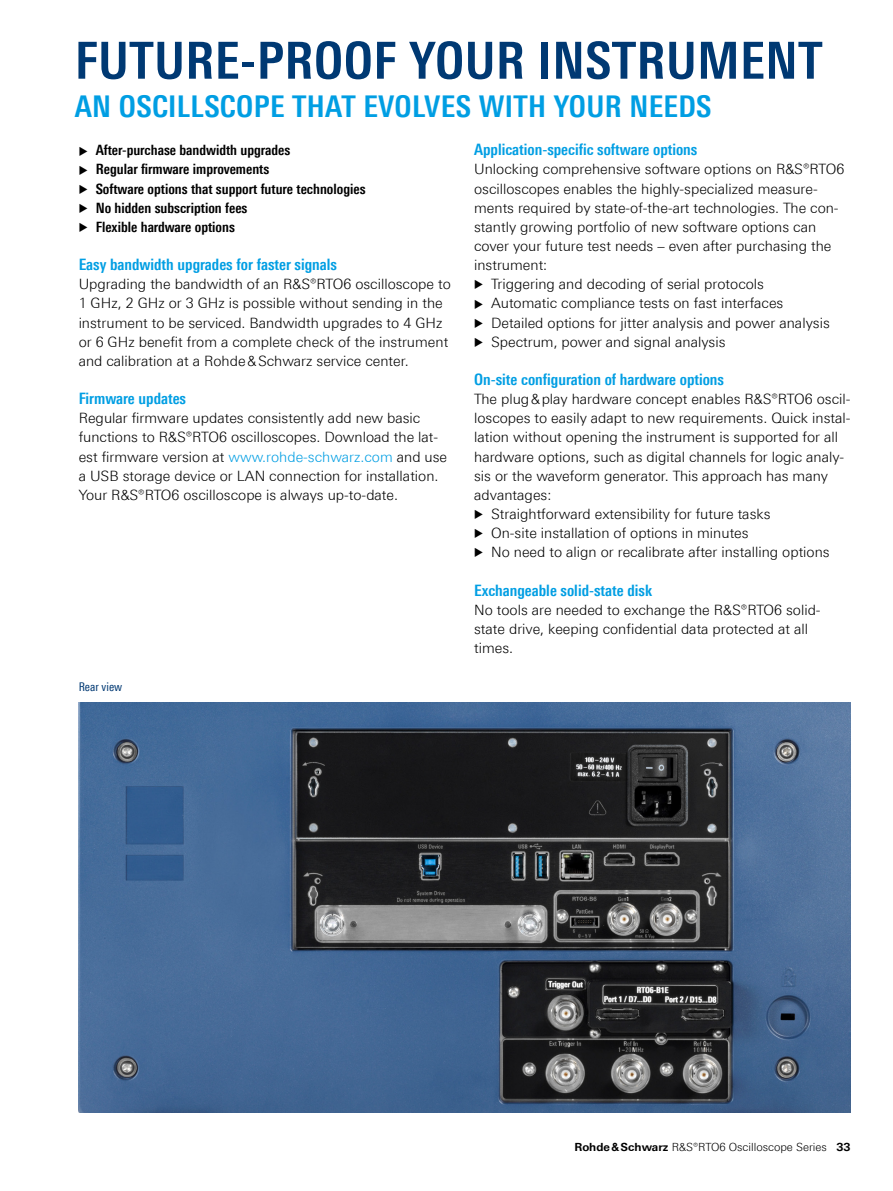
<style>
.page{position:relative;width:893px;height:1191px;background:#fff}
.page>*{position:absolute;margin:0;border:0;box-sizing:border-box;transform-origin:0 0}
.Seiten_Headline_34Pt_blauIVZ_Overview{font:700 condensed 51px "Linotype Universfor RS";letter-spacing:.01em;color:#003973}
.Seiten_Headline_20Pt_cyan{font:700 condensed 30px "Linotype Universfor RS";letter-spacing:.01em;color:#009ee3}
.Absatzfett_cyan{font:700 condensed 15.75px "Linotype Universfor RS";color:#009ee3}
.Haupttext_ohne_Abstand{font:300 14.25px/19.2px "Linotype Universfor RS";color:#000}
.t1{font:700 condensed 14.25px "Linotype Universfor RS";color:#000}
.Bildunterschrift{font:condensed 12px "Linotype Universfor RS";color:#003973}
.t2{font:300 11.25px "Linotype Universfor RS";color:#000}
.s1{font-weight:300;font-stretch:normal;font-size:11.4px}
.s2{font-size:11.4px}
.s3{color:#009ee3}
.s4{font-weight:700}
</style>
<div class="page">
<img style="left:79px;top:703px;width:771px;height:409px">
<p class="Seiten_Headline_34Pt_blauIVZ_Overview" style="left:75px;top:30px;width:749px">FUTURE-PROOF YOUR INSTRUMENT</p>
<p class="Seiten_Headline_20Pt_cyan" style="left:75px;top:88px;width:638px">AN OSCILLSCOPE THAT EVOLVES WITH YOUR NEEDS</p>
<p class="t1" style="left:79px;top:142px;width:213px"><span class="s1">▶</span> After-purchase bandwidth upgrades</p>
<p class="t1" style="left:79px;top:161px;width:192px"><span class="s1">▶</span> Regular firmware improvements</p>
<p class="t1" style="left:79px;top:180px;width:288px"><span class="s1">▶</span> Software options that support future technologies</p>
<p class="t1" style="left:79px;top:199px;width:170px"><span class="s1">▶</span> No hidden subscription fees</p>
<p class="t1" style="left:79px;top:218px;width:158px"><span class="s1">▶</span> Flexible hardware options</p>
<p class="Absatzfett_cyan" style="left:474px;top:140px;width:225px">Application-specific software options</p>
<p class="Haupttext_ohne_Abstand" style="left:474px;top:160px;width:372px">Unlocking comprehensive software options on R&amp;S®RTO6 oscilloscopes enables the highly-specialized measure&shy;ments required by state-of-the-art technologies. The con&shy;stantly growing portfolio of new software options can cover your future test needs – even after purchasing the instrument:</p>
<p class="Haupttext_ohne_Abstand" style="left:474px;top:274px;width:291px"><span class="s2">▶</span> Triggering and decoding of serial protocols</p>
<p class="Haupttext_ohne_Abstand" style="left:474px;top:293px;width:311px"><span class="s2">▶</span> Automatic compliance tests on fast interfaces</p>
<p class="Haupttext_ohne_Abstand" style="left:474px;top:313px;width:357px"><span class="s2">▶</span> Detailed options for jitter analysis and power analysis</p>
<p class="Haupttext_ohne_Abstand" style="left:474px;top:332px;width:253px"><span class="s2">▶</span> Spectrum, power and signal analysis</p>
<p class="Absatzfett_cyan" style="left:474px;top:370px;width:251px">On-site configuration of hardware options</p>
<p class="Haupttext_ohne_Abstand" style="left:474px;top:389px;width:378px">The plug&amp;play hardware concept enables R&amp;S®RTO6 oscil&shy;loscopes to easily adapt to new requirements. Quick instal&shy;lation without opening the instrument is supported for all hardware options, such as digital channels for logic analy&shy;sis or the waveform generator. This approach has many advantages:</p>
<p class="Haupttext_ohne_Abstand" style="left:474px;top:504px;width:298px"><span class="s2">▶</span> Straightforward extensibility for future tasks</p>
<p class="Haupttext_ohne_Abstand" style="left:474px;top:523px;width:276px"><span class="s2">▶</span> On-site installation of options in minutes</p>
<p class="Haupttext_ohne_Abstand" style="left:474px;top:542px;width:357px"><span class="s2">▶</span> No need to align or recalibrate after installing options</p>
<p class="Absatzfett_cyan" style="left:474px;top:580px;width:179px">Exchangeable solid-state disk</p>
<p class="Haupttext_ohne_Abstand" style="left:474px;top:600px;width:348px">No tools are needed to exchange the R&amp;S®RTO6 solid&shy;state drive, keeping confidential data protected at all times.</p>
<p class="Absatzfett_cyan" style="left:79px;top:255px;width:260px">Easy bandwidth upgrades for faster signals</p>
<p class="Haupttext_ohne_Abstand" style="left:79px;top:274px;width:374px">Upgrading the bandwidth of an R&amp;S®RTO6 oscilloscope to 1 GHz, 2 GHz or 3 GHz is possible without sending in the instrument to be serviced. Bandwidth upgrades to 4 GHz or 6 GHz benefit from a complete check of the instrument and calibration at a Rohde&amp;Schwarz service center.</p>
<p class="Absatzfett_cyan" style="left:79px;top:389px;width:109px">Firmware updates</p>
<p class="Haupttext_ohne_Abstand" style="left:79px;top:408px;width:370px">Regular firmware updates consistently add new basic functions to R&amp;S®RTO6 oscilloscopes. Download the lat&shy;est firmware version at <span class="s3">www.rohde-schwarz.com</span> and use a USB storage device or LAN connection for installation.<br>Your R&amp;S®RTO6 oscilloscope is always up-to-date.</p>
<p class="Bildunterschrift" style="left:79px;top:680px;width:45px">Rear view</p>
<p class="t2" style="left:574px;top:1140px;width:278px"><span class="s4">Rohde&amp;Schwarz</span> R&amp;S®RTO6 Oscilloscope Series <span class="s4">33</span></p>
</div>
